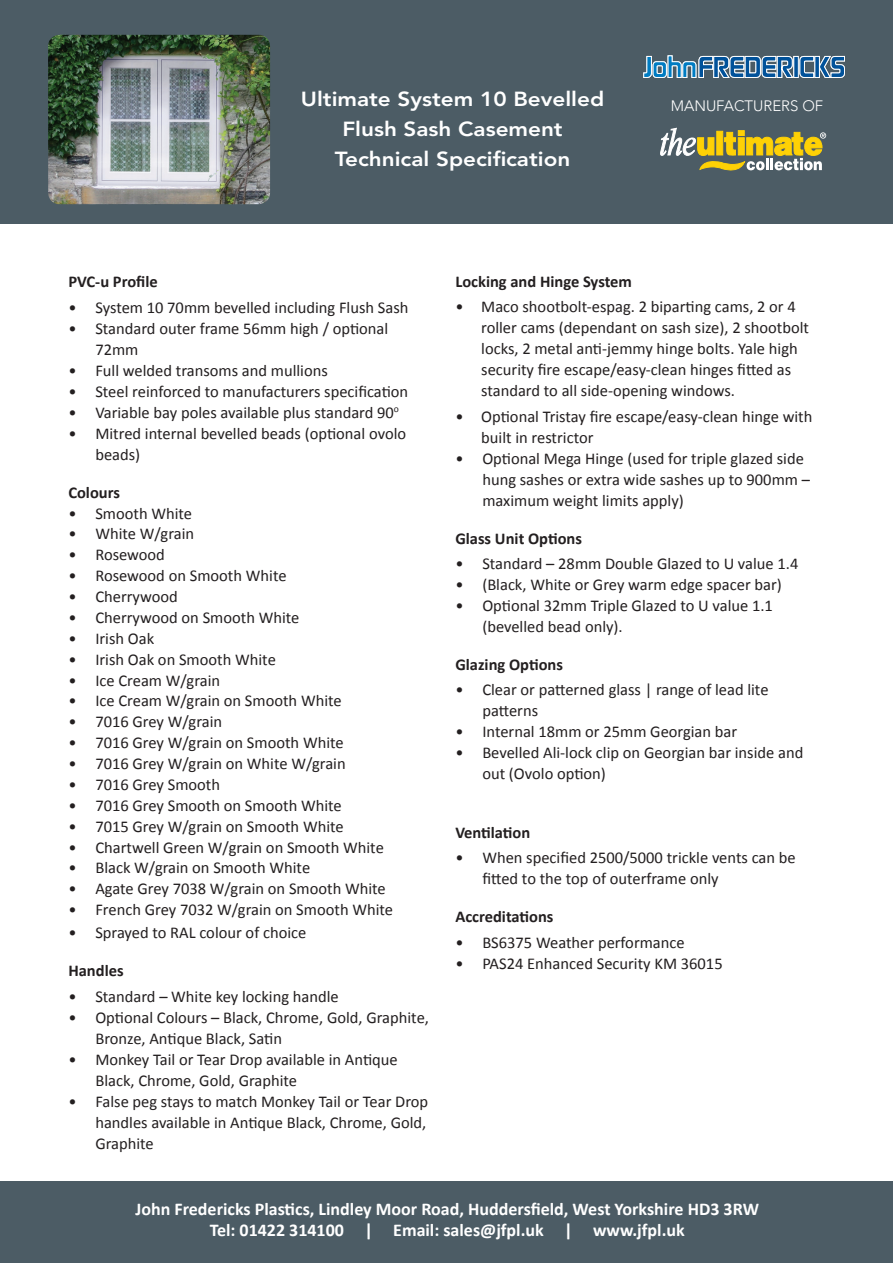
<style>
.page{position:relative;width:893px;height:1263px;background:#fff}
.page>*{position:absolute;margin:0;border:0;box-sizing:border-box;transform-origin:0 0}
.t1{font:800 20.25px/30px "Avenir LT Std";color:#fff;text-align:center;scale:1.11 1}
.t2{font:700 18px/21.6px "Calibri";color:#fff;text-align:center}
.t3{font:16.5px/21px "Calibri";color:#231f20}
.t4{font:700 16.5px "Calibri";color:#231f20}
.t5{font:300 15px "Avenir LT Std";color:#fff}
</style>
<div class="page">
<div style="left:0;top:1181px;width:893px;height:82px;background:#4c5c65"></div>
<div style="left:0;top:0;width:893px;height:223px;background:#4c5c65"></div>
<svg style="left:644px;top:56px;width:149px;height:22px"></svg>
<svg style="left:800px;top:56px;width:45px;height:22px"></svg>
<svg style="left:660px;top:128px;width:166px;height:42px"></svg>
<img style="left:48px;top:35px;width:222px;height:169px">
<p class="t1" style="left:301px;top:84px;width:275px">Ultimate System 10 Bevelled<br>Flush Sash Casement<br>Technical Specification</p>
<p class="t5" style="left:671px;top:97px;width:154px">MANUFACTURERS OF</p>
<p class="t4" style="left:68px;top:272px;width:91px">PVC-u Profile</p>
<p class="t3" style="left:68px;top:296px;width:342px">• System 10 70mm bevelled including Flush Sash</p>
<p class="t3" style="left:95px;top:317px;width:294px;text-indent:-27px">• Standard outer frame 56mm high / optional<br>72mm</p>
<p class="t3" style="left:68px;top:359px;width:261px">• Full welded transoms and mullions</p>
<p class="t3" style="left:68px;top:380px;width:341px">• Steel reinforced to manufacturers specification</p>
<p class="t3" style="left:68px;top:401px;width:332px">• Variable bay poles available plus standard 90<sup>o</sup></p>
<p class="t3" style="left:95px;top:422px;width:312px;text-indent:-27px">• Mitred internal bevelled beads (optional ovolo beads)</p>
<p class="t4" style="left:68px;top:482px;width:53px">Colours</p>
<p class="t3" style="left:68px;top:502px;width:125px">• Smooth White</p>
<p class="t3" style="left:68px;top:523px;width:127px">• White W/grain</p>
<p class="t3" style="left:68px;top:543px;width:98px">• Rosewood</p>
<p class="t3" style="left:68px;top:564px;width:220px">• Rosewood on Smooth White</p>
<p class="t3" style="left:68px;top:585px;width:111px">• Cherrywood</p>
<p class="t3" style="left:68px;top:606px;width:233px">• Cherrywood on Smooth White</p>
<p class="t3" style="left:68px;top:627px;width:87px">• Irish Oak</p>
<p class="t3" style="left:68px;top:648px;width:209px">• Irish Oak on Smooth White</p>
<p class="t3" style="left:68px;top:669px;width:153px">• Ice Cream W/grain</p>
<p class="t3" style="left:68px;top:690px;width:275px">• Ice Cream W/grain on Smooth White</p>
<p class="t3" style="left:68px;top:710px;width:155px">• 7016 Grey W/grain</p>
<p class="t3" style="left:68px;top:731px;width:277px">• 7016 Grey W/grain on Smooth White</p>
<p class="t3" style="left:68px;top:752px;width:279px">• 7016 Grey W/grain on White W/grain</p>
<p class="t3" style="left:68px;top:773px;width:153px">• 7016 Grey Smooth</p>
<p class="t3" style="left:68px;top:794px;width:275px">• 7016 Grey Smooth on Smooth White</p>
<p class="t3" style="left:68px;top:815px;width:277px">• 7015 Grey W/grain on Smooth White</p>
<p class="t3" style="left:68px;top:836px;width:317px">• Chartwell Green W/grain on Smooth White</p>
<p class="t3" style="left:68px;top:857px;width:243px">• Black W/grain on Smooth White</p>
<p class="t3" style="left:68px;top:877px;width:319px">• Agate Grey 7038 W/grain on Smooth White</p>
<p class="t3" style="left:68px;top:898px;width:326px">• French Grey 7032 W/grain on Smooth White</p>
<p class="t3" style="left:68px;top:921px;width:240px">• Sprayed to RAL colour of choice</p>
<p class="t4" style="left:68px;top:960px;width:57px">Handles</p>
<p class="t3" style="left:68px;top:985px;width:272px">• Standard – White key locking handle</p>
<p class="t3" style="left:95px;top:1006px;width:335px;text-indent:-27px">• Optional Colours – Black, Chrome, Gold, Graphite,<br>Bronze, Antique Black, Satin</p>
<p class="t3" style="left:95px;top:1048px;width:304px;text-indent:-27px">• Monkey Tail or Tear Drop available in Antique<br>Black, Chrome, Gold, Graphite</p>
<p class="t3" style="left:95px;top:1090px;width:334px;text-align:justify;text-indent:-27px">• False peg stays to match Monkey Tail or Tear Drop handles available in Antique Black, Chrome, Gold, Graphite</p>
<p class="t4" style="left:455px;top:272px;width:178px">Locking and Hinge System</p>
<p class="t3" style="left:481px;top:296px;width:329px;text-indent:-26px">• Maco shootbolt-espag. 2 biparting cams, 2 or 4 roller cams (dependant on sash size), 2 shootbolt locks, 2 metal anti-jemmy hinge bolts. Yale high security fire escape/easy-clean hinges fitted as standard to all side-opening windows.</p>
<p class="t3" style="left:481px;top:405px;width:333px;text-indent:-26px">• Optional Tristay fire escape/easy-clean hinge with built in restrictor</p>
<p class="t3" style="left:482px;top:447px;width:329px;text-indent:-27px">• Optional Mega Hinge (used for triple glazed side hung sashes or extra wide sashes up to 900mm – maximum weight limits apply)</p>
<p class="t4" style="left:455px;top:528px;width:128px">Glass Unit Options</p>
<p class="t3" style="left:455px;top:552px;width:345px">• Standard – 28mm Double Glazed to U value 1.4</p>
<p class="t3" style="left:455px;top:573px;width:328px">• (Black, White or Grey warm edge spacer bar)</p>
<p class="t3" style="left:482px;top:594px;width:292px;text-indent:-27px">• Optional 32mm Triple Glazed to U value 1.1 (bevelled bead only).</p>
<p class="t4" style="left:455px;top:654px;width:109px">Glazing Options</p>
<p class="t3" style="left:482px;top:678px;width:288px;text-indent:-27px">• Clear or patterned glass | range of lead lite patterns</p>
<p class="t3" style="left:455px;top:720px;width:283px">• Internal 18mm or 25mm Georgian bar</p>
<p class="t3" style="left:482px;top:741px;width:322px;text-indent:-27px">• Bevelled Ali-lock clip on Georgian bar inside and out (Ovolo option)</p>
<p class="t4" style="left:455px;top:822px;width:77px">Ventilation</p>
<p class="t3" style="left:482px;top:847px;width:315px;text-indent:-27px">• When specified 2500/5000 trickle vents can be fitted to the top of outerframe only</p>
<p class="t4" style="left:455px;top:907px;width:100px">Accreditations</p>
<p class="t3" style="left:455px;top:931px;width:231px">• BS6375 Weather performance</p>
<p class="t3" style="left:455px;top:952px;width:269px">• PAS24 Enhanced Security KM 36015</p>
<p class="t2" style="left:135px;top:1197px;width:625px">John Fredericks Plastics, Lindley Moor Road, Huddersfield, West Yorkshire HD3 3RW<br>Tel: 01422 314100 | Email: sales@jfpl.uk | www.jfpl.uk</p>
</div>
